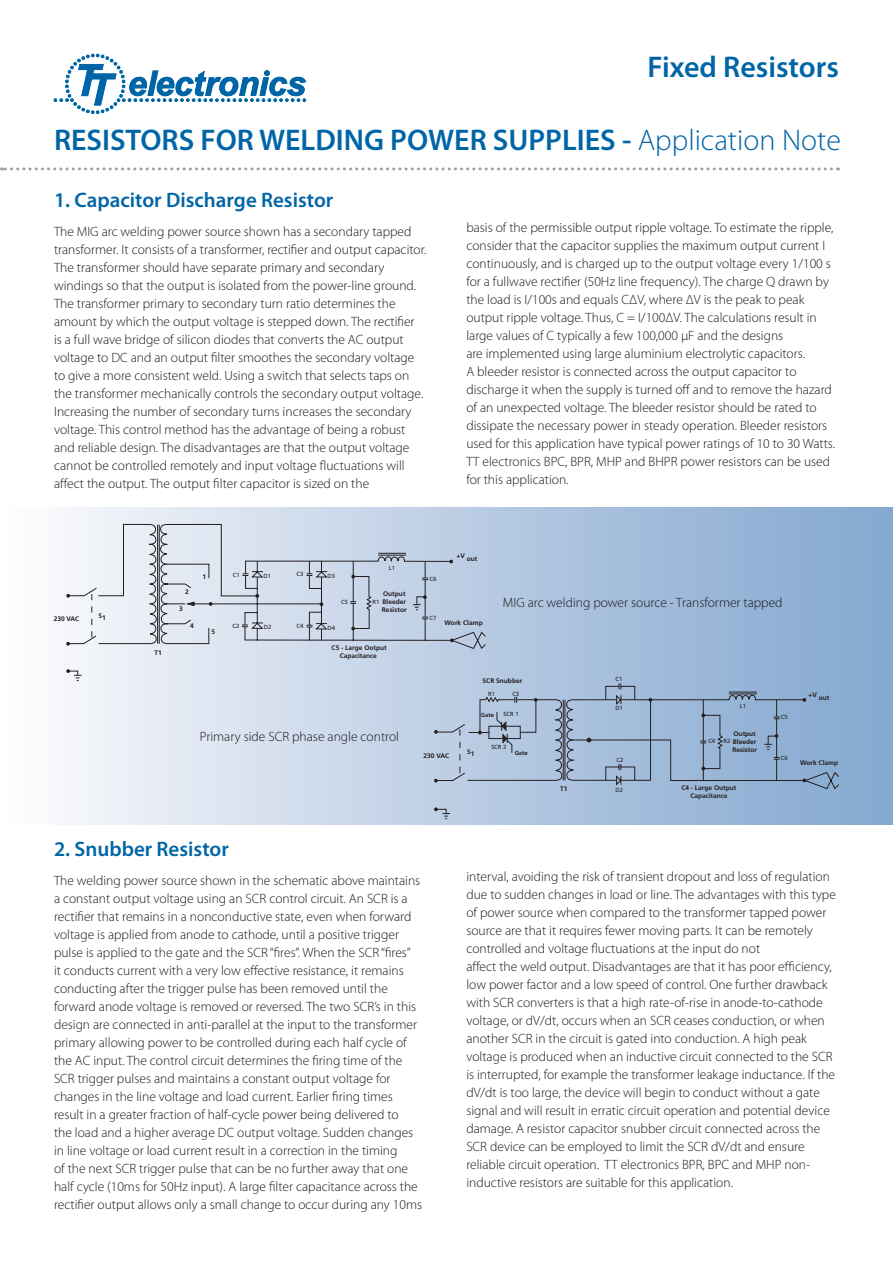
<style>
.page{position:relative;width:893px;height:1263px;background:#fff}
.page>*{position:absolute;margin:0;border:0;box-sizing:border-box;transform-origin:0 0}
.t1{font:600 30px "Myriad Pro";color:#0065a6}
.t2{font:600 21px "Myriad Pro";color:#0065a6}
.t3{font:300 13.5px/18px "Myriad Pro";color:#1a171b}
.t4{font:700 6.6px/7.9px "Frutiger";color:#241f21;text-align:right}
.t5{font:6px "Frutiger";color:#241f21}
.t6{font:700 6px "Frutiger";color:#241f21}
.s1{font-weight:300}
.s2{font-weight:400;font-size:6px}
</style>
<div class="page">
<svg style="left:54px;top:54px;width:252px;height:60px"></svg>
<svg style="left:1px;top:167px;width:830px;height:3px"></svg>
<div style="left:0;top:507px;width:893px;height:318px;background:linear-gradient(to right,#fcfbfd,#81a5ce)"></div>
<svg style="left:67px;top:524px;width:386px;height:152px"></svg>
<svg style="left:66px;top:669px;width:16px;height:12px"></svg>
<svg style="left:66px;top:587px;width:31px;height:59px"></svg>
<svg style="left:148px;top:524px;width:338px;height:125px;background:#c6d1e1"></svg>
<svg style="left:434px;top:683px;width:406px;height:136px;background:#9db6d2"></svg>
<h1 class="t1" style="left:648px;top:50px;width:193px">Fixed Resistors</h1>
<h1 class="t1" style="left:54px;top:123px;width:788px">RESISTORS FOR WELDING POWER SUPPLIES - <span class="s1">Application Note</span></h1>
<h2 class="t2" style="left:54px;top:188px;width:281px">1. Capacitor Discharge Resistor</h2>
<p class="t3" style="left:54px;top:223px;width:374px">The MIG arc welding power source shown has a secondary tapped transformer. It consists of a transformer, rectifier and output capacitor.<br>The transformer should have separate primary and secondary windings so that the output is isolated from the power-line ground.<br>The transformer primary to secondary turn ratio determines the amount by which the output voltage is stepped down. The rectifier<br>is a full wave bridge of silicon diodes that converts the AC output voltage to DC and an output filter smoothes the secondary voltage to give a more consistent weld. Using a switch that selects taps on the transformer mechanically controls the secondary output voltage.<br>Increasing the number of secondary turns increases the secondary voltage. This control method has the advantage of being a robust and reliable design. The disadvantages are that the output voltage cannot be controlled remotely and input voltage fluctuations will affect the output. The output filter capacitor is sized on the</p>
<p class="t3" style="left:466px;top:219px;width:370px">basis of the permissible output ripple voltage. To estimate the ripple, consider that the capacitor supplies the maximum output current I continuously, and is charged up to the output voltage every 1/100 s for a fullwave rectifier (50Hz line frequency). The charge Q drawn by the load is I/100s and equals CΔV, where ΔV is the peak to peak output ripple voltage. Thus, C = I/100ΔV. The calculations result in large values of C typically a few 100,000 μF and the designs<br>are implemented using large aluminium electrolytic capacitors.<br>A bleeder resistor is connected across the output capacitor to discharge it when the supply is turned off and to remove the hazard of an unexpected voltage. The bleeder resistor should be rated to dissipate the necessary power in steady operation. Bleeder resistors used for this application have typical power ratings of 10 to 30 Watts.<br>TT electronics BPC, BPR, MHP and BHPR power resistors can be used for this application.</p>
<p class="t4" style="left:54px;top:615px;width:27px">230 VAC</p>
<p class="t4" style="left:98px;top:612px;width:9px">S1</p>
<p class="t4" style="left:154px;top:649px;width:9px">T1</p>
<p class="t4" style="left:185px;top:587px;width:5px">2</p>
<p class="t4" style="left:179px;top:605px;width:5px">3</p>
<p class="t4" style="left:190px;top:621px;width:5px">4</p>
<p class="t4" style="left:202px;top:573px;width:5px">1</p>
<p class="t4" style="left:211px;top:627px;width:5px">5</p>
<p class="t5" style="left:233px;top:571px;width:8px">C1</p>
<p class="t5" style="left:263px;top:572px;width:9px">D1</p>
<p class="t5" style="left:297px;top:571px;width:8px">C3</p>
<p class="t5" style="left:327px;top:572px;width:9px">D3</p>
<p class="t5" style="left:389px;top:564px;width:8px">L1</p>
<p class="t4" style="left:372px;top:589px;width:36px">Output<br><span class="s2">R1</span> Bleeder<br>Resistor</p>
<p class="t4" style="left:332px;top:644px;width:57px;text-align:center">C5 - Large Ootput<br>Capacitance</p>
<p class="t5" style="left:341px;top:598px;width:8px">C5</p>
<p class="t5" style="left:232px;top:622px;width:8px">C2</p>
<p class="t5" style="left:264px;top:624px;width:9px">D2</p>
<p class="t5" style="left:296px;top:622px;width:8px">C4</p>
<p class="t5" style="left:327px;top:624px;width:9px">D4</p>
<p class="t5" style="left:429px;top:575px;width:8px">C6</p>
<p class="t5" style="left:429px;top:614px;width:8px">C7</p>
<p class="t4" style="left:457px;top:552px;width:10px">+V</p>
<p class="t4" style="left:467px;top:555px;width:12px">out</p>
<p class="t4" style="left:444px;top:619px;width:40px">Work Clamp</p>
<p class="t3" style="left:503px;top:594px;width:281px">MIG arc welding power source - Transformer tapped</p>
<p class="t3" style="left:200px;top:728px;width:201px">Primary side SCR phase angle control</p>
<p class="t4" style="left:424px;top:752px;width:27px">230 VAC</p>
<p class="t4" style="left:483px;top:677px;width:41px">SCR Snubber</p>
<p class="t5" style="left:512px;top:690px;width:8px">C3</p>
<p class="t5" style="left:503px;top:710px;width:17px">SCR 1</p>
<p class="t5" style="left:491px;top:744px;width:17px">SCR 2</p>
<p class="t5" style="left:488px;top:690px;width:8px">R1</p>
<p class="t6" style="left:481px;top:711px;width:15px">Gate</p>
<p class="t4" style="left:467px;top:749px;width:9px">S1</p>
<p class="t6" style="left:515px;top:749px;width:15px">Gate</p>
<p class="t5" style="left:616px;top:676px;width:8px">C1</p>
<p class="t5" style="left:616px;top:704px;width:9px">D1</p>
<p class="t5" style="left:616px;top:756px;width:8px">C2</p>
<p class="t5" style="left:740px;top:702px;width:8px">L1</p>
<p class="t5" style="left:708px;top:737px;width:8px">C4</p>
<p class="t4" style="left:724px;top:729px;width:35px">Output<br><span class="s2">R2</span> Bleeder<br>Resistor</p>
<p class="t5" style="left:781px;top:714px;width:8px">C5</p>
<p class="t5" style="left:781px;top:754px;width:8px">C6</p>
<p class="t4" style="left:808px;top:690px;width:10px">+V</p>
<p class="t4" style="left:819px;top:693px;width:12px">out</p>
<p class="t4" style="left:800px;top:758px;width:40px">Work Clamp</p>
<p class="t4" style="left:560px;top:784px;width:9px">T1</p>
<p class="t5" style="left:616px;top:786px;width:9px">D2</p>
<p class="t4" style="left:681px;top:784px;width:57px;text-align:center">C4 - Large Output<br>Capacitance</p>
<h2 class="t2" style="left:54px;top:837px;width:176px">2. Snubber Resistor</h2>
<p class="t3" style="left:54px;top:872px;width:370px">The welding power source shown in the schematic above maintains a constant output voltage using an SCR control circuit. An SCR is a rectifier that remains in a nonconductive state, even when forward voltage is applied from anode to cathode, until a positive trigger pulse is applied to the gate and the SCR “fires”. When the SCR “fires”<br>it conducts current with a very low effective resistance, it remains conducting after the trigger pulse has been removed until the forward anode voltage is removed or reversed. The two SCR’s in this design are connected in anti-parallel at the input to the transformer primary allowing power to be controlled during each half cycle of the AC input. The control circuit determines the firing time of the SCR trigger pulses and maintains a constant output voltage for changes in the line voltage and load current. Earlier firing times result in a greater fraction of half-cycle power being delivered to<br>the load and a higher average DC output voltage. Sudden changes in line voltage or load current result in a correction in the timing<br>of the next SCR trigger pulse that can be no further away that one half cycle (10ms for 50Hz input). A large filter capacitance across the rectifier output allows only a small change to occur during any 10ms</p>
<p class="t3" style="left:466px;top:868px;width:371px">interval, avoiding the risk of transient dropout and loss of regulation due to sudden changes in load or line. The advantages with this type of power source when compared to the transformer tapped power source are that it requires fewer moving parts. It can be remotely controlled and voltage fluctuations at the input do not<br>affect the weld output. Disadvantages are that it has poor efficiency, low power factor and a low speed of control. One further drawback with SCR converters is that a high rate-of-rise in anode-to-cathode voltage, or dV/dt, occurs when an SCR ceases conduction, or when another SCR in the circuit is gated into conduction. A high peak voltage is produced when an inductive circuit connected to the SCR is interrupted, for example the transformer leakage inductance. If the dV/dt is too large, the device will begin to conduct without a gate signal and will result in erratic circuit operation and potential device damage. A resistor capacitor snubber circuit connected across the SCR device can be employed to limit the SCR dV/dt and ensure reliable circuit operation. TT electronics BPR, BPC and MHP non&shy;inductive resistors are suitable for this application.</p>
</div>
